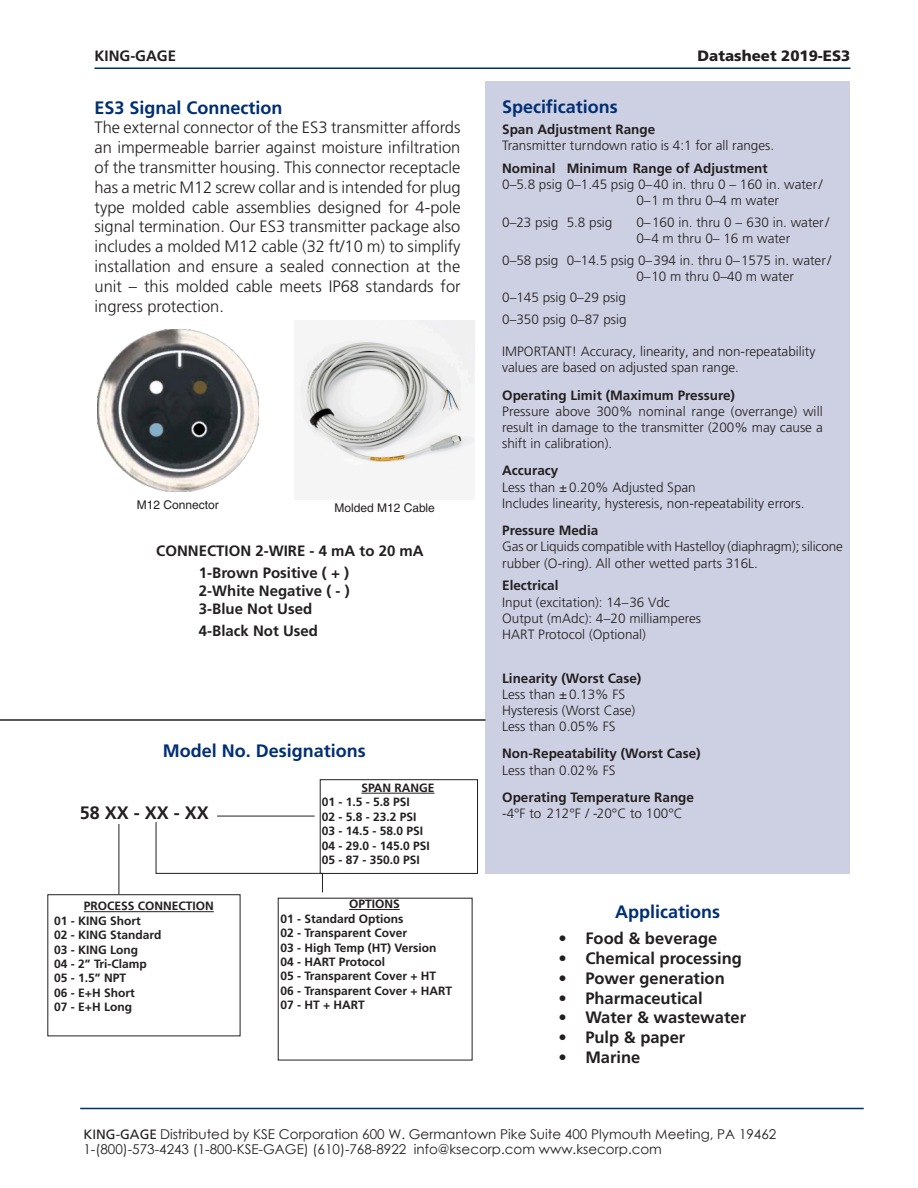
<style>
.page{position:relative;width:918px;height:1188px;background:#fff}
.page>*{position:absolute;margin:0;border:0;box-sizing:border-box;transform-origin:0 0}
.t1{font:700 18px "Frutiger LT Pro";color:#002f73}
.t2{font:700 18px "Frutiger LT Pro";color:#231f20}
.t3{font:300 16.5px/19.8px "Frutiger LT Pro";color:#231f20;text-align:justify}
.t4{font:700 16.5px "Frutiger LT Pro";color:#231f20}
.t5{font:700 15px/22.2px "Frutiger LT Pro";color:#231f20}
.t6{font:900 15px "Frutiger LT Pro";color:#231f20}
.t7{font:300 13.5px/16.2px "Frutiger LT Pro";color:#231f20}
.t8{font:700 13.5px "Frutiger LT Pro";color:#231f20}
.t9{font:13.5px/15.3px "Century Gothic";color:#231f20}
.t10{font:700 12px/14.4px "Frutiger LT Pro";color:#231f20}
.t11{font:12px/14.4px "Frutiger LT Pro";color:#231f20}
.t12{font:12px "Helvetica LT Pro";color:#231f20}
.s1{font-style:inherit}
.s2{font-family:"Frutiger LT Pro"}
</style>
<div class="page">
<hr style="left:94px;top:68px;width:756px;height:1px;background:#002f73">
<img style="left:295px;top:321px;width:179px;height:148px">
<div style="left:485px;top:81px;width:365px;height:793px;background:#cdd0e3"></div>
<img style="left:98px;top:329px;width:161px;height:162px">
<div style="left:320px;top:779px;width:158px;height:95px;border:1px solid #231f20"></div>
<hr style="left:361px;top:793px;width:73px;height:1px;background:#231f20">
<hr style="left:84px;top:911px;width:130px;height:1px;background:#231f20">
<hr style="left:349px;top:909px;width:51px;height:1px;background:#231f20">
<svg style="left:155px;top:821px;width:168px;height:72px"></svg>
<hr style="left:119px;top:824px;width:1px;height:70px;background:#231f20">
<hr style="left:217px;top:816px;width:98px;height:1px;background:#231f20">
<hr style="left:0;top:719px;width:485px;height:2px;background:#231f20">
<hr style="left:80px;top:1108px;width:784px;height:1px;background:#002f73">
<p class="t5" style="left:94px;top:44px;width:83px">KING-GAGE</p>
<p class="t6" style="left:698px;top:46px;width:154px">Datasheet 2019-ES3</p>
<h1 class="t1" style="left:94px;top:97px;width:190px">ES3 Signal Connection</h1>
<p class="t3" style="left:94px;top:118px;width:368px">The external connector of the ES3 transmitter affords an impermeable barrier against moisture infiltration of the transmitter housing. This connector receptacle has a metric M12 screw collar and is intended for plug type molded cable assemblies designed for 4-pole signal termination. Our ES3 transmitter package also includes a molded M12 cable (32 ft/10 m) to simplify installation and ensure a sealed connection at the unit – this molded cable meets IP68 standards for ingress protection.</p>
<h1 class="t1" style="left:502px;top:96px;width:117px">Specifications</h1>
<p class="t8" style="left:502px;top:121px;width:155px">Span Adjustment Range</p>
<p class="t7" style="left:502px;top:137px;width:274px">Transmitter turndown ratio is 4:1 for all ranges.</p>
<p class="t8" style="left:502px;top:160px;width:267px">Nominal Minimum Range of Adjustment</p>
<p class="t7" style="left:636px;top:176px;width:188px;text-indent:-134px">0–5.8 psig 0–1.45 psig 0–40 in. thru 0 – 160 in. water/<br>0–1 m thru 0–4 m water</p>
<p class="t7" style="left:502px;top:214px;width:112px">0–23 psig 5.8 psig</p>
<p class="t7" style="left:636px;top:214px;width:194px">0–160 in. thru 0 – 630 in. water/<br>0–4 m thru 0– 16 m water</p>
<p class="t7" style="left:636px;top:252px;width:196px;text-indent:-134px">0–58 psig 0–14.5 psig 0–394 in. thru 0–1575 in. water/<br>0–10 m thru 0–40 m water</p>
<p class="t7" style="left:502px;top:287px;width:126px;line-height:21.6px">0–145 psig 0–29 psig<br>0–350 psig 0–87 psig</p>
<p class="t7" style="left:502px;top:343px;width:315px">IMPORTANT! Accuracy, linearity, and non-repeatability values are based on adjusted span range.</p>
<p class="t8" style="left:502px;top:387px;width:234px">Operating Limit (Maximum Pressure)</p>
<p class="t7" style="left:502px;top:403px;width:322px;text-align:justify">Pressure above 300% nominal range (overrange) will result in damage to the transmitter (200% may cause a shift in calibration).</p>
<p class="t8" style="left:502px;top:463px;width:58px">Accuracy</p>
<p class="t7" style="left:502px;top:479px;width:304px">Less than ±0.20% Adjusted Span<br>Includes linearity, hysteresis, non-repeatability errors.</p>
<p class="t8" style="left:502px;top:522px;width:98px">Pressure Media</p>
<p class="t7" style="left:502px;top:539px;width:342px">Gas or Liquids compatible with Hastelloy (diaphragm); silicone rubber (O-ring). All other wetted parts 316L.</p>
<p class="t8" style="left:502px;top:578px;width:58px">Electrical</p>
<p class="t7" style="left:502px;top:594px;width:200px">Input (excitation): 14–36 Vdc<br>Output (mAdc): 4–20 milliamperes<br>HART Protocol (Optional)</p>
<p class="t8" style="left:502px;top:670px;width:141px">Linearity (Worst Case)</p>
<p class="t7" style="left:502px;top:686px;width:135px">Less than ±0.13% FS<br>Hysteresis (Worst Case)<br>Less than 0.05% FS</p>
<p class="t8" style="left:502px;top:746px;width:200px">Non-Repeatability (Worst Case)</p>
<p class="t7" style="left:502px;top:762px;width:115px">Less than 0.02% FS</p>
<p class="t8" style="left:502px;top:789px;width:193px">Operating Temperature Range</p>
<p class="t7" style="left:502px;top:806px;width:182px">-4°F to 212°F / -20°C to 100°C</p>
<p class="t11" style="left:516px;top:480px;width:308px">Pulse burst microwave (radar) energy is emitted down&shy;ward and echos back from the liquid surface. Smart</p>
<p class="t11" style="left:516px;top:537px;width:106px">the tank structure.</p>
<p class="t12" style="left:137px;top:497px;width:84px"><span class="s1">M12</span> Connector</p>
<p class="t12" style="left:334px;top:501px;width:102px">Molded M12 Cable</p>
<p class="t5" style="left:199px;top:540px;width:226px;text-indent:-43px">CONNECTION 2-WIRE - 4 mA to 20 mA<br>1-Brown Positive ( + )</p>
<p class="t5" style="left:199px;top:582px;width:152px;line-height:18px">2-White Negative ( - )<br>3-Blue Not Used</p>
<p class="t5" style="left:199px;top:619px;width:121px">4-Black Not Used</p>
<h1 class="t1" style="left:163px;top:740px;width:205px">Model No. Designations</h1>
<p class="t10" style="left:322px;top:781px;width:114px;text-indent:40px">SPAN RANGE<br>01 - 1.5 - 5.8 PSI<br>02 - 5.8 - 23.2 PSI<br>03 - 14.5 - 58.0 PSI<br>04 - 29.0 - 145.0 PSI<br>05 - 87 - 350.0 PSI</p>
<h1 class="t2" style="left:80px;top:802px;width:131px">58 XX - XX - XX</h1>
<p class="t10" style="left:54px;top:899px;width:161px;text-indent:30px">PROCESS CONNECTION<br>01 - KING Short<br>02 - KING Standard<br>03 - KING Long<br>04 - 2” Tri-Clamp<br>05 - 1.5” NPT<br>06 - E+H Short<br>07 - E+H Long</p>
<p class="t10" style="left:280px;top:897px;width:173px;text-indent:69px">OPTIONS<br>01 - Standard Options<br>02 - Transparent Cover<br>03 - High Temp (HT) Version<br>04 - HART Protocol<br>05 - Transparent Cover + HT<br>06 - Transparent Cover + HART<br>07 - HT + HART</p>
<h1 class="t1" style="left:615px;top:901px;width:106px">Applications</h1>
<p class="t4" style="left:558px;top:929px;width:161px">• Food &amp; beverage</p>
<p class="t4" style="left:558px;top:948px;width:185px">• Chemical processing</p>
<p class="t4" style="left:558px;top:968px;width:168px">• Power generation</p>
<p class="t4" style="left:558px;top:988px;width:146px">• Pharmaceutical</p>
<p class="t4" style="left:558px;top:1008px;width:189px">• Water &amp; wastewater</p>
<p class="t4" style="left:558px;top:1028px;width:128px">• Pulp &amp; paper</p>
<p class="t4" style="left:558px;top:1047px;width:84px">• Marine</p>
<p class="t9" style="left:83px;top:1126px;width:694px"><span class="s2">KING-GAGE</span> Distributed by KSE Corporation 600 W. Germantown Pike Suite 400 Plymouth Meeting, PA 19462<br>1-(800)-573-4243 (1-800-KSE-GAGE) (610)-768-8922 info@ksecorp.com www.ksecorp.com</p>
</div>
